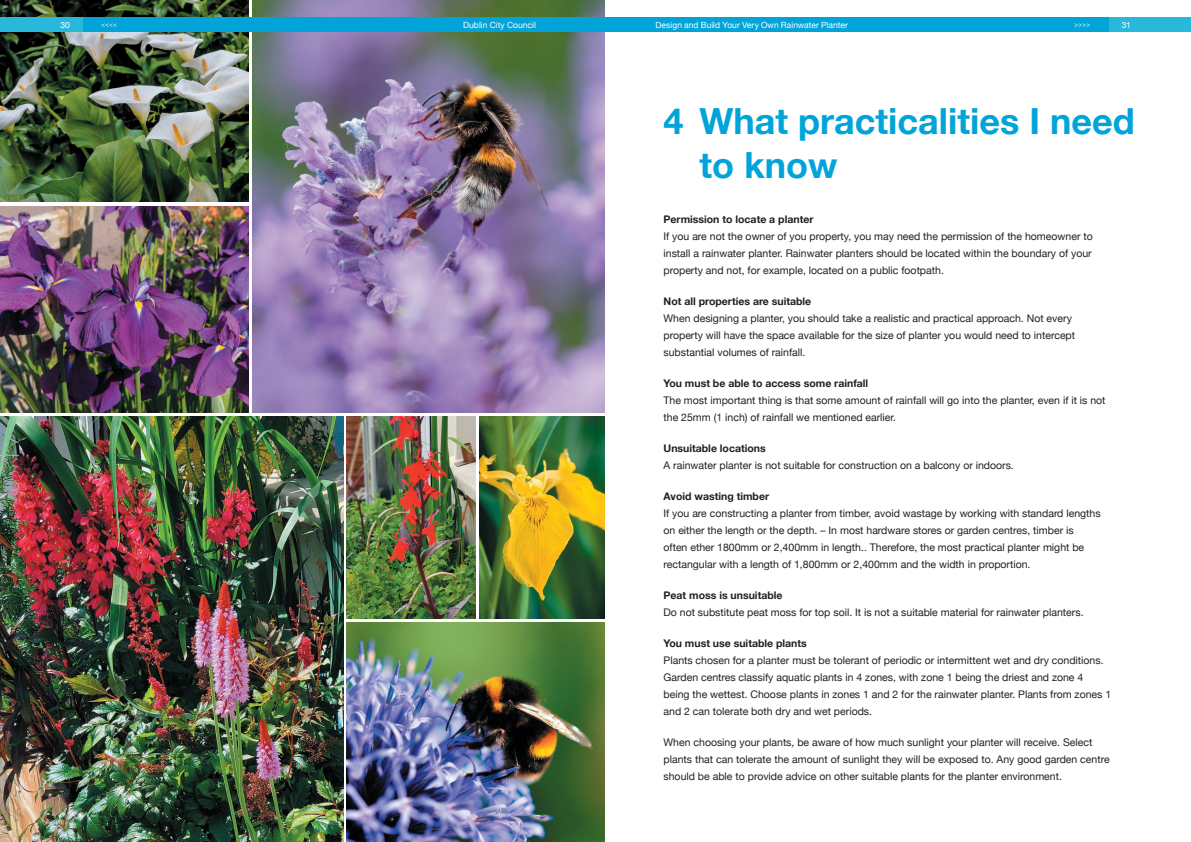
<style>
.page{position:relative;width:1191px;height:842px;background:#fff}
.page>*{position:absolute;margin:0;border:0;box-sizing:border-box;transform-origin:0 0}
.t1{font:700 36px/43.2px "Helvetica Neue";color:#00a4d9}
.t2{font:10.5px/17px "Helvetica Neue";color:#231f20}
.t3{font:700 10.5px "Helvetica Neue";color:#231f20}
.t4{font:8.5px "Helvetica Neue";color:#fff}
.t5{font:300 8.5px "Fira Sans";color:#fff}
</style>
<div class="page">
<img style="left:252px;top:0;width:352px;height:412px">
<img style="left:0;top:0;width:249px;height:202px">
<img style="left:346px;top:416px;width:129px;height:202px">
<img style="left:479px;top:416px;width:125px;height:202px">
<img style="left:0;top:416px;width:343px;height:426px">
<img style="left:0;top:206px;width:249px;height:206px">
<img style="left:346px;top:622px;width:258px;height:220px">
<div style="left:1108px;top:17px;width:83px;height:15px;background:#28b8db"></div>
<div style="left:587px;top:17px;width:521px;height:15px;background:#00a4d9"></div>
<div style="left:0;top:17px;width:83px;height:15px;background:#28b8db"></div>
<div style="left:83px;top:17px;width:521px;height:15px;background:#00a4d9"></div>
<p class="t4" style="left:60px;top:20px;width:11px">30</p>
<p class="t5" style="left:101px;top:21px;width:18px">&lt;&lt;&lt;&lt;</p>
<p class="t4" style="left:463px;top:20px;width:74px">Dublin City Council</p>
<p class="t4" style="left:655px;top:20px;width:194px">Design and Build Your Very Own Rainwater Planter</p>
<p class="t5" style="left:1074px;top:21px;width:18px">&gt;&gt;&gt;&gt;</p>
<p class="t4" style="left:1121px;top:20px;width:11px">31</p>
<h1 class="t1" style="left:699px;top:99px;width:437px;text-indent:-36px">4 What practicalities I need to know</h1>
<p class="t3" style="left:663px;top:213px;width:151px">Permission to locate a planter</p>
<p class="t2" style="left:663px;top:227px;width:431px;text-align:justify">If you are not the owner of you property, you may need the permission of the homeowner to install a rainwater planter. Rainwater planters should be located within the boundary of your property and not, for example, located on a public footpath.</p>
<p class="t3" style="left:663px;top:295px;width:149px">Not all properties are suitable</p>
<p class="t2" style="left:663px;top:309px;width:413px">When designing a planter, you should take a realistic and practical approach. Not every property will have the space available for the size of planter you would need to intercept substantial volumes of rainfall.</p>
<p class="t3" style="left:663px;top:377px;width:206px">You must be able to access some rainfall</p>
<p class="t2" style="left:663px;top:391px;width:443px">The most important thing is that some amount of rainfall will go into the planter, even if it is not the 25mm (1 inch) of rainfall we mentioned earlier.</p>
<p class="t3" style="left:663px;top:442px;width:104px">Unsuitable locations</p>
<p class="t2" style="left:663px;top:456px;width:352px">A rainwater planter is not suitable for construction on a balcony or indoors.</p>
<p class="t3" style="left:663px;top:490px;width:107px">Avoid wasting timber</p>
<p class="t2" style="left:663px;top:504px;width:438px">If you are constructing a planter from timber, avoid wastage by working with standard lengths on either the length or the depth. – In most hardware stores or garden centres, timber is<br>often ether 1800mm or 2,400mm in length.. Therefore, the most practical planter might be rectangular with a length of 1,800mm or 2,400mm and the width in proportion.</p>
<p class="t3" style="left:663px;top:589px;width:120px">Peat moss is unsuitable</p>
<p class="t2" style="left:663px;top:603px;width:421px">Do not substitute peat moss for top soil. It is not a suitable material for rainwater planters.</p>
<p class="t3" style="left:663px;top:637px;width:145px">You must use suitable plants</p>
<p class="t2" style="left:663px;top:651px;width:449px">Plants chosen for a planter must be tolerant of periodic or intermittent wet and dry conditions.<br>Garden centres classify aquatic plants in 4 zones, with zone 1 being the driest and zone 4 being the wettest. Choose plants in zones 1 and 2 for the rainwater planter. Plants from zones 1 and 2 can tolerate both dry and wet periods.</p>
<p class="t2" style="left:663px;top:733px;width:447px">When choosing your plants, be aware of how much sunlight your planter will receive. Select plants that can tolerate the amount of sunlight they will be exposed to. Any good garden centre should be able to provide advice on other suitable plants for the planter environment.</p>
</div>
